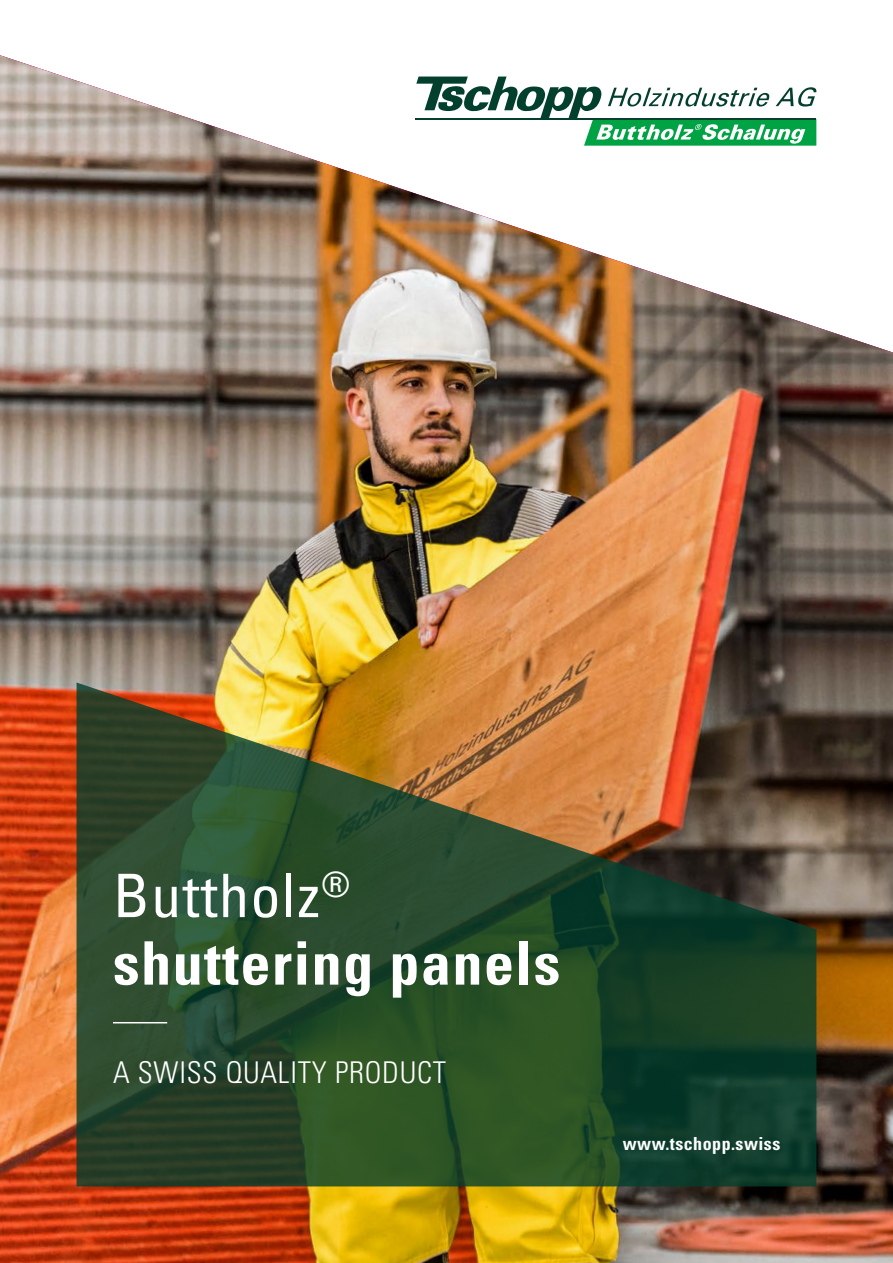
<style>
.page{position:relative;width:893px;height:1263px;background:#fff}
.page>*{position:absolute;margin:0;border:0;box-sizing:border-box;transform-origin:0 0}
.t1{font:700 condensed 60px/67.5px "Univers LT Std";letter-spacing:.025em;color:#fff}
.t2{font:300 condensed 30px "Univers LT Std";letter-spacing:.025em;color:#fff}
.t3{font:700 condensed 18px "Univers LT Std";letter-spacing:.025em;color:#fff}
.s1{font-weight:400}
</style>
<div class="page">
<img style="left:0;top:55px;width:893px;height:1208px">
<svg style="left:77px;top:682px;width:739px;height:504px;background:#44522e"></svg>
<hr style="left:113px;top:1022px;width:54px;height:1px;background:#fff">
<svg style="left:416px;top:77px;width:400px;height:69px"></svg>
<hr style="left:415px;top:118px;width:401px;height:2px;background:#023f2d">
<p class="t1" style="left:113px;top:862px;width:449px"><span class="s1">Buttholz</span><sup>® </sup>shuttering panels</p>
<p class="t2" style="left:113px;top:1054px;width:335px">A SWISS QUALITY PRODUCT</p>
<p class="t3" style="left:623px;top:1132px;width:159px">www.tschopp.swiss</p>
</div>
